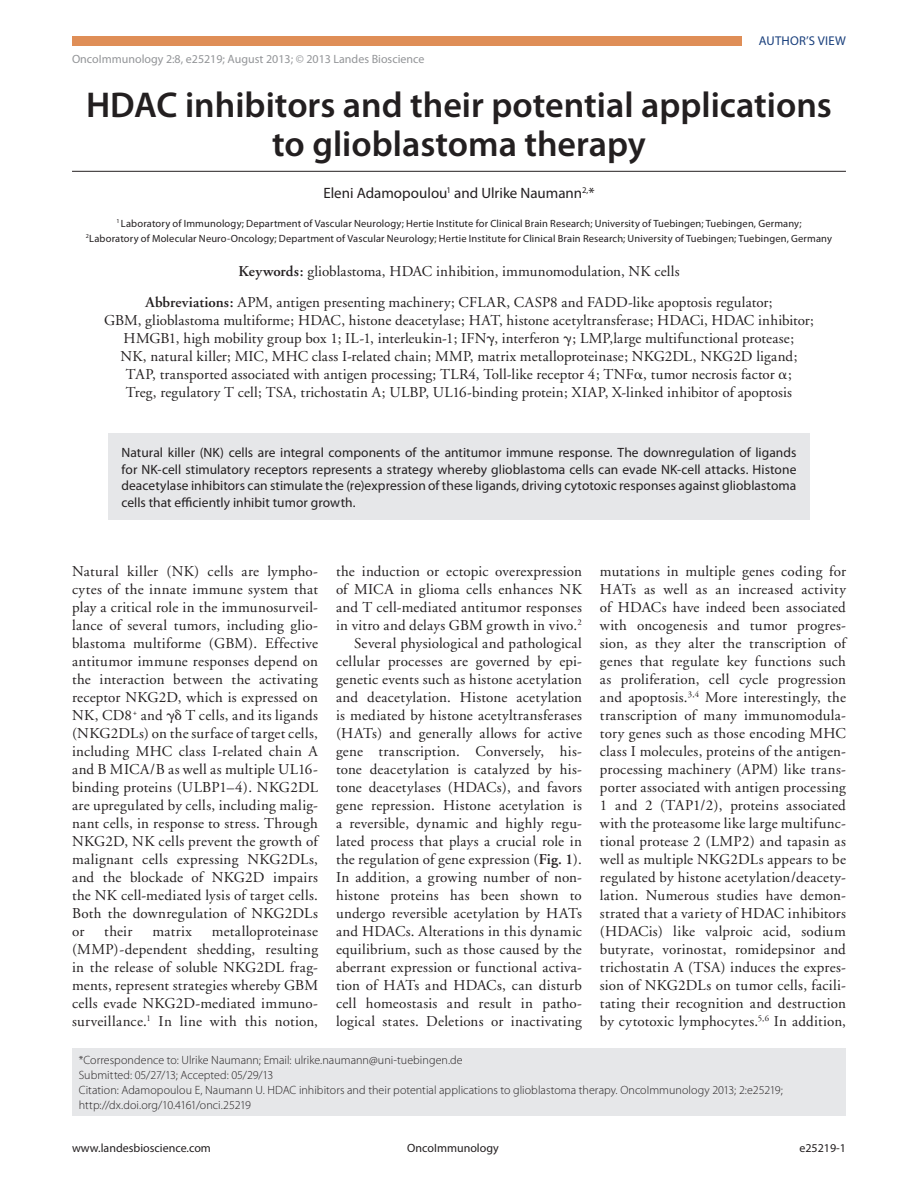
<style>
.page{position:relative;width:918px;height:1188px;background:#fff}
.page>*{position:absolute;margin:0;border:0;box-sizing:border-box;transform-origin:0 0}
.t1{font:600 36px/39px "Myriad Pro";color:#231f20;text-align:center}
.t2{font:15px/18px "Adobe Garamond";letter-spacing:.01em;color:#231f20;text-align:justify}
.t3{font:15px "Myriad Pro";color:#231f20}
.t4{font:13.5px/16.5px "Myriad Pro";letter-spacing:.005em;color:#231f20;text-align:justify}
.t5{font:12.75px "Myriad Pro";letter-spacing:.02em;color:#193f7c}
.t6{font:300 12px/15px "Myriad Pro";letter-spacing:.005em;color:#231f20}
.t7{font:12px "Myriad Pro";color:#939598}
.t8{font:12px "Myriad Pro";color:#231f20}
.t9{font:10.5px/15px "Myriad Pro";letter-spacing:.015em;color:#231f20;text-align:center}
.s1{font-weight:600}
.s2{font-family:"Universal Std Greekw Math Pi"}
</style>
<div class="page">
<div style="left:72px;top:36px;width:669px;height:10px;background:#df8e57"></div>
<hr style="left:72px;top:171px;width:774px;height:1px;background:#231f20">
<div style="left:72px;top:1048px;width:774px;height:68px;background:#e6e7e9"></div>
<div style="left:108px;top:433px;width:702px;height:87px;background:#e6e7e9"></div>
<p class="t7" style="left:72px;top:52px;width:354px">OncoImmunology 2:8, e25219; August 2013; © 2013 Landes Bioscience</p>
<p class="t5" style="left:759px;top:32px;width:89px">Author’s View</p>
<h1 class="t1" style="left:86px;top:85px;width:747px">HDAC inhibitors and their potential applications to glioblastoma therapy</h1>
<p class="t3" style="left:323px;top:184px;width:273px">Eleni Adamopoulou<sup>1</sup> and Ulrike Naumann<sup>2,</sup>*</p>
<p class="t9" style="left:86px;top:216px;width:748px"><sup>1</sup> Laboratory of Immunology; Department of Vascular Neurology; Hertie Institute for Clinical Brain Research; University of Tuebingen; Tuebingen, Germany;<br><sup>2</sup>Laboratory of Molecular Neuro-Oncology; Department of Vascular Neurology; Hertie Institute for Clinical Brain Research; University of Tuebingen; Tuebingen, Germany</p>
<p class="t2" style="left:145px;top:256px;width:629px;line-height:31.5px;text-align:center"><span class="s1">Keywords:</span> glioblastoma, HDAC inhibition, immunomodulation, NK cells<br><span class="s1">Abbreviations:</span> APM, antigen presenting machinery; CFLAR, CASP8 and FADD-like apoptosis regulator;</p>
<p class="t2" style="left:104px;top:312px;width:711px;text-align:center">GBM, glioblastoma multiforme; HDAC, histone deacetylase; HAT, histone acetyltransferase; HDACi, HDAC inhibitor; HMGB1, high mobility group box 1; IL-1, interleukin-1; IFN<span class="s2">γ</span>, interferon <span class="s2">γ</span>; LMP,large multifunctional protease;<br>NK, natural killer; MIC, MHC class I-related chain; MMP, matrix metalloproteinase; NKG2DL, NKG2D ligand; TAP, transported associated with antigen processing; TLR4, Toll-like receptor 4; TNF<span class="s2">α</span>, tumor necrosis factor <span class="s2">α</span>;<br>Treg, regulatory T cell; TSA, trichostatin A; ULBP, UL16-binding protein; XIAP, X-linked inhibitor of apoptosis</p>
<p class="t4" style="left:122px;top:444px;width:676px">Natural killer (NK) cells are integral components of the antitumor immune response. The downregulation of ligands for NK-cell stimulatory receptors represents a strategy whereby glioblastoma cells can evade NK-cell attacks. H istone deacetylase inhibitors can stimulate the (re)expression of these ligands, driving cytotoxic responses against glioblastoma cells that efficiently inhibit tumor growth.</p>
<p class="t2" style="left:72px;top:563px;width:247px">Natural killer (NK) cells are lympho&shy;cytes of the innate immune system that play a critical role in the immunosurveil&shy;lance of several tumors, including glio&shy;blastoma multiforme (GBM). Effective antitumor immune responses depend on the interaction between the activating receptor NKG2D, which is expressed on NK, CD8<sup>+</sup> and <span class="s2">γδ</span> T cells, and its ligands (NKG2DLs) on the surface of target cells, including MHC class I-related chain A and B MICA/B as well as multiple UL16- binding proteins (ULBP1–4). NKG2DL are upregulated by cells, including malig&shy;nant cells, in response to stress. Through NKG2D, NK cells prevent the growth of malignant cells expressing NKG2DLs, and the blockade of NKG2D impairs the NK cell-mediated lysis of target cells.<br>Both the downregulation of NKG2DLs or</p>
<p class="t2" style="left:72px;top:923px;width:248px;text-indent:140px">metalloproteinase (MMP)-dependent shedding, resulting in the release of soluble NKG2DL frag&shy;ments, represent strategies whereby GBM cells evade NKG2D-mediated immuno&shy;surveillance.<sup>1</sup> In line with this notion,</p>
<p class="t2" style="left:104px;top:923px;width:30px">their</p>
<p class="t2" style="left:152px;top:923px;width:41px">matrix</p>
<p class="t2" style="left:336px;top:563px;width:248px;text-align:right">the induction or ectopic overexpression of MICA in glioma cells enhances NK and T cell-mediated antitumor responses in vitro and delays GBM growth in vivo.<sup>2<br></sup>Several physiological and pathological cellular processes are governed by epi&shy;genetic events such as histone acetylation and deacetylation. Histone acetylation is mediated by histone acetyltransferases (HATs) and generally allows for active gene transcription. Conversely, his&shy;tone deacetylation is catalyzed by his&shy;tone deacetylases (HDACs), and favors gene repression. Histone acetylation is a reversible, dynamic and highly regu&shy;lated process that plays a crucial role in the regulation of gene expression (<span class="s1">Fig. 1</span>).<br>In addition, a growing number of non&shy;histone proteins has been shown to undergo reversible acetylation by HATs and HDACs. Alterations in this dynamic equilibrium, such as those caused by the aberrant expression or functional activa&shy;tion of HATs and HDACs, can disturb cell homeostasis and result in patho&shy;logical states. Deletions or inactivating</p>
<p class="t2" style="left:600px;top:563px;width:248px">mutations in multiple genes coding for HATs as well as an increased activity of HDACs have indeed been associated with oncogenesis and tumor progres&shy;sion, as they alter the transcription of genes that regulate key functions such as proliferation, cell cycle progression and apoptosis.<sup>3,4</sup> More interestingly, the transcription of many immunomodula&shy;tory genes such as those encoding MHC class I molecules, proteins of the antigen&shy;processing machinery (APM) like trans&shy;porter associated with antigen processing 1 and 2 (TAP1/2), proteins associated with the proteasome like large multifunc&shy;tional protease 2 (LMP2) and tapasin as well as multiple NKG2DLs appears to be regulated by histone acetylation/deacety&shy;lation. Numerous studies have demon&shy;strated that a variety of HDAC inhibitors (HDACis) like valproic acid, sodium butyrate, vorinostat, romidepsinor and trichostatin A (TSA) induces the expres&shy;sion of NKG2DLs on tumor cells, facili&shy;tating their recognition and destruction by cytotoxic lymphocytes.<sup>5,6</sup> In addition,</p>
<p class="t6" style="left:79px;top:1053px;width:705px">*Correspondence to: Ulrike Naumann; Email: ulrike.naumann@uni-tuebingen.de<br>Submitted: 05/27/13; Accepted: 05/29/13<br>Citation: Adamopoulou E, Naumann U. HDAC inhibitors and their potential applications to glioblastoma therapy. OncoImmunology 2013; 2:e25219; http://dx.doi.org/10.4161/onci.25219</p>
<p class="t8" style="left:72px;top:1141px;width:140px">www.landesbioscience.com</p>
<p class="t8" style="left:407px;top:1141px;width:93px">OncoImmunology</p>
<p class="t8" style="left:799px;top:1141px;width:48px">e25219-1</p>
</div>
